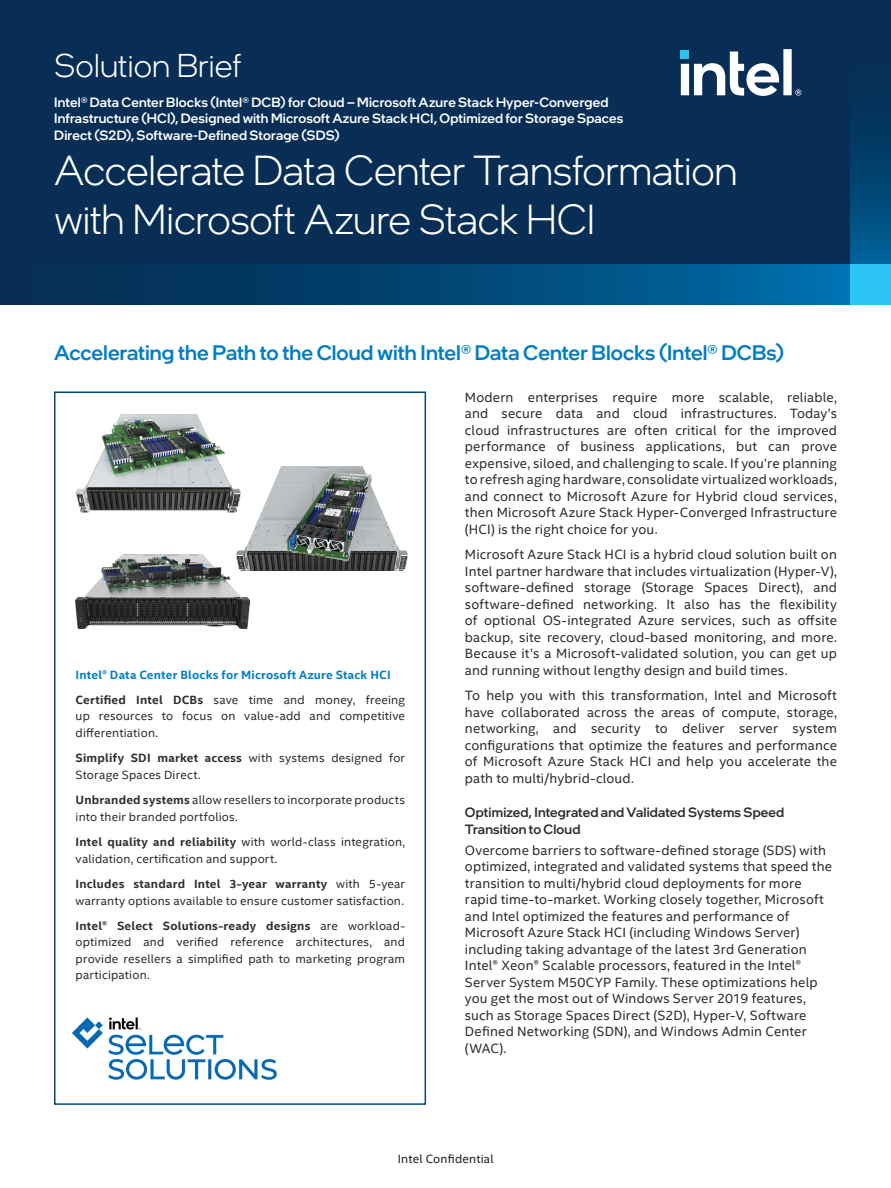
<style>
.page{position:relative;width:891px;height:1188px;background:#fff}
.page>*{position:absolute;margin:0;border:0;box-sizing:border-box;transform-origin:0 0}
.Main_Title{font:300 42px/49.5px "Intel One Display";letter-spacing:-.01em;color:#fff}
.PgTtlLft_-Page_Title{font:300 33px "Intel One Display";color:#fff}
.ProdName_-_Product_N{font:500 21px "Intel One Display";color:#007ec5}
.MainCopy___Caption{font:13.5px/16.5px "Intel Clear";letter-spacing:.01em;color:#2d2f2e;text-align:justify}
.CopyHeaderBlue{font:13.5px/16.5px "Intel Clear";letter-spacing:.01em;color:#2d2f2e}
.Mini_Header{font:500 13.5px/16.5px "Intel One Display";letter-spacing:.015em;color:#fff}
.CopyHeaderBlue-2{font:500 13.5px/16.5px "Intel One Display";letter-spacing:.015em;color:#2d2f2e}
.MainCopy___Caption-2{font:12px/16.5px "Intel Clear";letter-spacing:.015em;color:#2d2f2e}
.MainCopy___Caption-3{font:700 12px "Intel Clear";letter-spacing:.015em;color:#007ec5}
.t1{font:12px "Intel Clear";letter-spacing:.015em;color:#231f20}
.s1{font-weight:700}
</style>
<div class="page">
<div style="left:0;top:0;width:891px;height:305px;background:#082e56"></div>
<img style="left:72px;top:1017px;width:205px;height:63px">
<img style="left:76px;top:414px;width:160px;height:98px">
<img style="left:236px;top:466px;width:171px;height:105px">
<img style="left:76px;top:554px;width:173px;height:74px">
<div style="left:54px;top:392px;width:372px;height:713px;border:2px solid #004a86"></div>
<div style="left:0;top:264px;width:891px;height:41px;background:linear-gradient(to right,#052549,#006fab)"></div>
<svg style="left:850px;top:134px;width:41px;height:130px"></svg>
<svg style="left:681px;top:49px;width:120px;height:47px"></svg>
<div style="left:850px;top:264px;width:41px;height:41px;background:#2bc4f3"></div>
<p class="PgTtlLft_-Page_Title" style="left:54px;top:45px;width:189px">Solution Brief</p>
<p class="Mini_Header" style="left:54px;top:93px;width:571px">Intel® Data Center Blocks (Intel® DCB) for Cloud – Microsoft Azure Stack Hyper-Converged<br>Infrastructure (HCI), Designed with Microsoft Azure Stack HCI, Optimized for Storage Spaces<br>Direct (S2D), Software-Defined Storage (SDS)</p>
<p class="Main_Title" style="left:54px;top:145px;width:685px">Accelerate Data Center Transformation with Microsoft Azure Stack HCI</p>
<p class="ProdName_-_Product_N" style="left:54px;top:340px;width:732px">Accelerating the Path to the Cloud with Intel® Data Center Blocks (Intel® DCBs)</p>
<p class="MainCopy___Caption-3" style="left:76px;top:666px;width:317px">Intel® Data Center Blocks for Microsoft Azure Stack HCI</p>
<p class="MainCopy___Caption-2" style="left:76px;top:691px;width:331px;text-align:justify"><span class="s1">Certified Intel DCBs</span> save time and money, freeing up resources to focus on value-add and competitive differentiation.</p>
<p class="MainCopy___Caption-2" style="left:76px;top:750px;width:331px"><span class="s1">Simplify SDI market access</span> with systems designed for<br>Storage Spaces Direct.</p>
<p class="MainCopy___Caption-2" style="left:76px;top:791px;width:331px"><span class="s1">Unbranded systems</span> allow resellers to incorporate products into their branded portfolios.</p>
<p class="MainCopy___Caption-2" style="left:76px;top:833px;width:331px"><span class="s1">Intel quality and reliability</span> with world-class integration, validation, certification and support.</p>
<p class="MainCopy___Caption-2" style="left:76px;top:875px;width:331px"><span class="s1">Includes standard Intel 3-year warranty</span> with 5-year warranty options available to ensure customer satisfaction.</p>
<p class="MainCopy___Caption-2" style="left:76px;top:917px;width:331px;text-align:justify"><span class="s1">Intel® Select Solutions-ready designs</span> are workload&shy;optimized and verified reference architectures, and provide resellers a simplified path to marketing program participation.</p>
<p class="MainCopy___Caption" style="left:465px;top:389px;width:374px">Modern enterprises require more scalable, reliable, and secure data and cloud infrastructures. Today’s cloud infrastructures are often critical for the improved performance of business applications, but can prove expensive, siloed, and challenging to scale. If you’re planning to refresh aging hardware, consolidate virtualized workloads, and connect to Microsoft Azure for Hybrid cloud services, then Microsoft Azure Stack Hyper-Converged Infrastructure (HCI) is the right choice for you.</p>
<p class="MainCopy___Caption" style="left:465px;top:546px;width:374px">Microsoft Azure Stack HCI is a hybrid cloud solution built on Intel partner hardware that includes virtualization (Hyper-V), software-defined storage (Storage Spaces Direct), and software-defined networking. It also has the flexibility of optional OS-integrated Azure services, such as offsite backup, site recovery, cloud-based monitoring, and more.<br>Because it’s a Microsoft-validated solution, you can get up and running without lengthy design and build times.</p>
<p class="MainCopy___Caption" style="left:465px;top:687px;width:374px">To help you with this transformation, Intel and Microsoft have collaborated across the areas of compute, storage, networking, and security to deliver server system configurations that optimize the features and performance of Microsoft Azure Stack HCI and help you accelerate the path to multi/hybrid-cloud.</p>
<p class="CopyHeaderBlue-2" style="left:465px;top:804px;width:321px">Optimized, Integrated and Validated Systems Speed<br>Transition to Cloud</p>
<p class="CopyHeaderBlue" style="left:465px;top:841px;width:369px">Overcome barriers to software-defined storage (SDS) with optimized, integrated and validated systems that speed the transition to multi/hybrid cloud deployments for more rapid time-to-market. Working closely together, Microsoft and Intel optimized the features and performance of Microsoft Azure Stack HCI (including Windows Server) including taking advantage of the latest 3rd Generation Intel® Xeon® Scalable processors, featured in the Intel® Server System M50CYP Family. These optimizations help you get the most out of Windows Server 2019 features, such as Storage Spaces Direct (S2D), Hyper-V, Software Defined Networking (SDN), and Windows Admin Center (WAC).</p>
<p class="t1" style="left:398px;top:1151px;width:97px">Intel Confidential</p>
</div>
